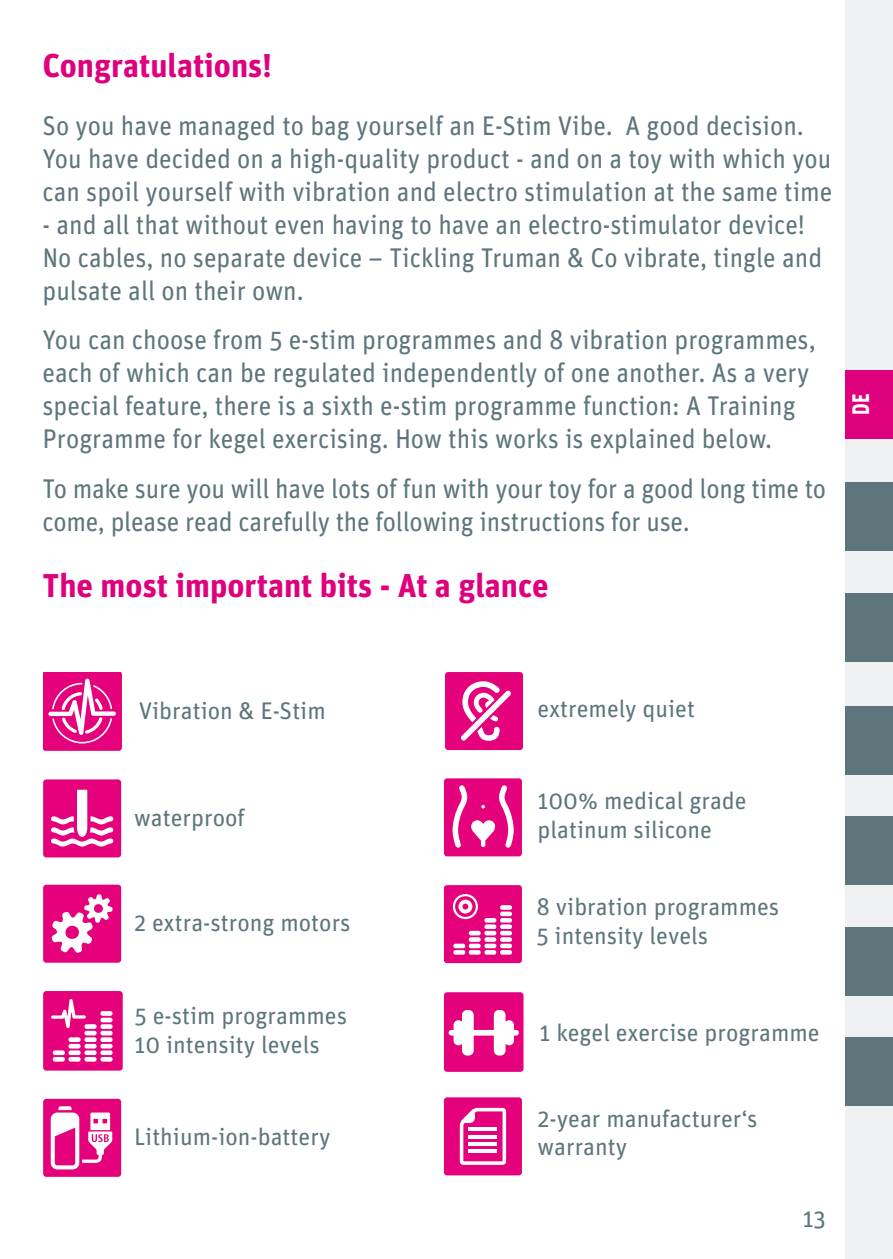
<style>
.page{position:relative;width:893px;height:1259px;background:#fff}
.page>*{position:absolute;margin:0;border:0;box-sizing:border-box;transform-origin:0 0}
.t1{font:700 33px "Unit Pro";color:#de007d}
.t2{font:27px/33px "Unit Pro";color:#5d767b;scale:.95 1}
.t3{font:24px/28.8px "Unit Pro";color:#5d767b}
.t4{font:700 24px "Unit Pro";color:#fff;scale:.8 1}
</style>
<div class="page">
<div style="left:845px;top:0;width:48px;height:1259px;background:#eff1f2"></div>
<div style="left:845px;top:483px;width:48px;height:68px;background:#5d767b"></div>
<div style="left:845px;top:593px;width:48px;height:68px;background:#5d767b"></div>
<div style="left:845px;top:706px;width:48px;height:68px;background:#5d767b"></div>
<div style="left:845px;top:816px;width:48px;height:68px;background:#5d767b"></div>
<div style="left:845px;top:927px;width:48px;height:68px;background:#5d767b"></div>
<div style="left:845px;top:1037px;width:48px;height:69px;background:#5d767b"></div>
<div style="left:43px;top:884px;width:78px;height:78px;background:#e5007c;border-radius:3px"></div>
<svg style="left:52px;top:894px;width:61px;height:59px"></svg>
<div style="left:445px;top:672px;width:78px;height:78px;background:#e5007c;border-radius:3px"></div>
<svg style="left:461px;top:681px;width:50px;height:60px"></svg>
<div style="left:444px;top:1097px;width:78px;height:78px;background:#e5007c;border-radius:3px"></div>
<svg style="left:460px;top:1108px;width:46px;height:56px"></svg>
<div style="left:444px;top:778px;width:78px;height:78px;background:#e5007c;border-radius:3px"></div>
<svg style="left:452px;top:785px;width:62px;height:62px"></svg>
<div style="left:444px;top:885px;width:78px;height:78px;background:#e5007c;border-radius:3px"></div>
<svg style="left:452px;top:894px;width:60px;height:60px"></svg>
<div style="left:43px;top:779px;width:78px;height:78px;background:#e5007c;border-radius:3px"></div>
<svg style="left:51px;top:789px;width:62px;height:57px"></svg>
<div style="left:43px;top:1098px;width:78px;height:78px;background:#e5007c;border-radius:3px"></div>
<svg style="left:51px;top:1106px;width:61px;height:63px"></svg>
<div style="left:43px;top:672px;width:78px;height:78px;background:#e5007c;border-radius:3px"></div>
<svg style="left:48px;top:678px;width:68px;height:65px"></svg>
<div style="left:43px;top:991px;width:80px;height:79px;background:#e5007c;border-radius:3px"></div>
<svg style="left:51px;top:999px;width:62px;height:62px"></svg>
<div style="left:444px;top:992px;width:79px;height:79px;background:#e5007c;border-radius:3px"></div>
<svg style="left:449px;top:1010px;width:70px;height:45px"></svg>
<div style="left:845px;top:370px;width:48px;height:68px;background:#de007d"></div>
<p class="t1" style="left:43px;top:41px;width:231px">Congratulations!</p>
<p class="t2" style="left:43px;top:107px;width:833px">So you have managed to bag yourself an E-Stim Vibe. A good decision.<br>You have decided on a high-quality product - and on a toy with which you can spoil yourself with vibration and electro stimulation at the same time</p>
<p class="t2" style="left:43px;top:206px;width:822px">- and all that without even having to have an electro-stimulator device!<br>No cables, no separate device – Tickling Truman &amp; Co vibrate, tingle and pulsate all on their own.</p>
<p class="t2" style="left:43px;top:322px;width:815px">You can choose from 5 e-stim programmes and 8 vibration programmes, each of which can be regulated independently of one another. As a very special feature, there is a sixth e-stim programme function: A Training Programme for kegel exercising. How this works is explained below.</p>
<p class="t2" style="left:43px;top:470px;width:826px">To make sure you will have lots of fun with your toy for a good long time to come, please read carefully the following instructions for use.</p>
<p class="t1" style="left:43px;top:561px;width:508px">The most important bits - At a glance</p>
<p class="t4" style="left:843px;top:415px;width:28px;rotate:-90deg">DE</p>
<p class="t3" style="left:139px;top:695px;width:188px">Vibration &amp; E-Stim</p>
<p class="t3" style="left:134px;top:802px;width:112px">waterproof</p>
<p class="t3" style="left:134px;top:906px;width:218px">2 extra-strong motors</p>
<p class="t3" style="left:135px;top:1000px;width:214px">5 e-stim programmes<br>10 intensity levels</p>
<p class="t3" style="left:134px;top:1121px;width:198px">Lithium-ion-battery</p>
<p class="t3" style="left:537px;top:693px;width:159px">extremely quiet</p>
<p class="t3" style="left:537px;top:785px;width:211px">100% medical grade platinum silicone</p>
<p class="t3" style="left:536px;top:891px;width:244px">8 vibration programmes<br>5 intensity levels</p>
<p class="t3" style="left:540px;top:1017px;width:282px">1 kegel exercise programme</p>
<p class="t3" style="left:537px;top:1102px;width:222px">2-year manufacturer‘s warranty</p>
<p class="t3" style="left:803px;top:1203px;width:25px">13</p>
</div>
